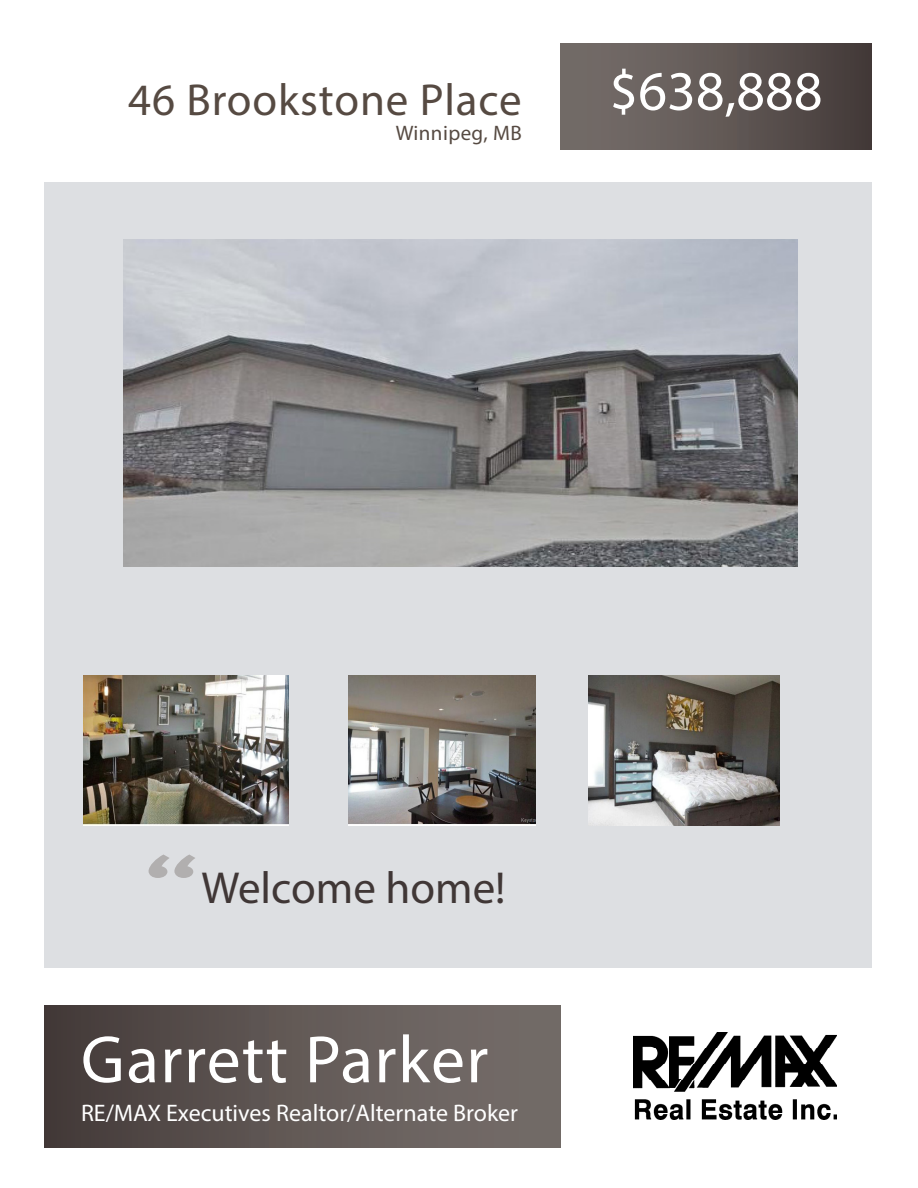
<style>
.page{position:relative;width:918px;height:1188px;background:#fff}
.page>*{position:absolute;margin:0;border:0;box-sizing:border-box;transform-origin:0 0}
.t1{font:67.5px "Myriad Pro";letter-spacing:.02em;color:#fff}
.t2{font:56.1px "Myriad Pro";color:#fff}
.t3{font:45px "Myriad Pro";letter-spacing:.02em;color:#564a42}
.t4{font:45px "Myriad Pro";color:#403736}
.t5{font:24px "Myriad Pro";color:#fff}
.t6{font:21px "Myriad Pro";letter-spacing:.02em;color:#564a42}
</style>
<div class="page">
<div style="left:44px;top:182px;width:828px;height:786px;background:#dddfe2"></div>
<svg style="left:149px;top:855px;width:46px;height:23px"></svg>
<div style="left:561px;top:43px;width:311px;height:106px;background:linear-gradient(to right,#79716d,#463d3b)"></div>
<img style="left:124px;top:240px;width:673px;height:327px">
<img style="left:84px;top:675px;width:205px;height:150px">
<img style="left:349px;top:675px;width:186px;height:150px">
<img style="left:589px;top:675px;width:190px;height:150px">
<div style="left:44px;top:1006px;width:517px;height:141px;background:linear-gradient(to right,#463d3b,#79716d)"></div>
<img style="left:634px;top:1032px;width:203px;height:88px">
<p class="t3" style="left:128px;top:72px;width:395px">46 Brookstone Place</p>
<p class="t6" style="left:396px;top:120px;width:128px">Winnipeg, MB</p>
<p class="t2" style="left:610px;top:56px;width:215px">$638,888</p>
<p class="t4" style="left:202px;top:860px;width:306px">Welcome home!</p>
<p class="t1" style="left:81px;top:1018px;width:409px">Garrett Parker</p>
<p class="t5" style="left:81px;top:1098px;width:439px">RE/MAX Executives Realtor/Alternate Broker</p>
</div>
